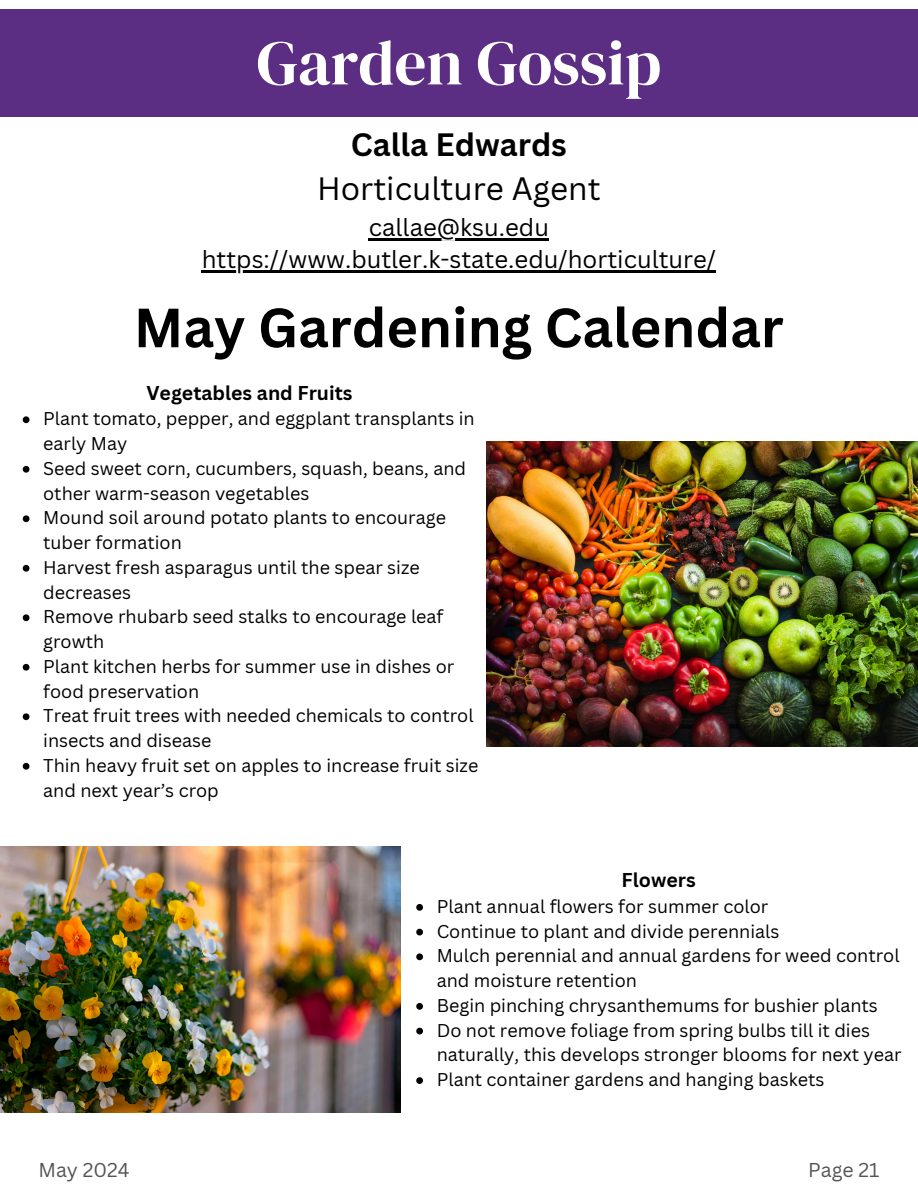
<style>
.page{position:relative;width:918px;height:1188px;background:#fff}
.page>*{position:absolute;margin:0;border:0;box-sizing:border-box;transform-origin:0 0}
.t1{font:63px "DM Serif Display";color:#fff}
.t2{font:700 54px "Canva Sans";color:#000}
.t3{font:31.5px/43.8px "Canva Sans";color:#000;text-align:center}
.t4{font:24px "Canva Sans";color:#000}
.t5{font:700 19.5px "Canva Sans";color:#000}
.t6{font:19.5px "Canva Sans";color:#545454}
.t7{font:18px/24.8px "Canva Sans";color:#000}
.s1{font-weight:700}
</style>
<div class="page">
<div style="left:0;top:9px;width:918px;height:108px;background:#5b2d83"></div>
<img style="left:486px;top:441px;width:432px;height:305px">
<img style="left:0;top:846px;width:400px;height:267px">
<hr style="left:369px;top:238px;width:180px;height:2px;background:#000">
<hr style="left:202px;top:271px;width:514px;height:2px;background:#000">
<svg style="left:416px;top:904px;width:7px;height:7px"></svg>
<svg style="left:416px;top:929px;width:7px;height:6px"></svg>
<svg style="left:416px;top:953px;width:7px;height:7px"></svg>
<svg style="left:416px;top:1003px;width:7px;height:7px"></svg>
<svg style="left:416px;top:1028px;width:7px;height:6px"></svg>
<svg style="left:416px;top:1077px;width:7px;height:7px"></svg>
<svg style="left:23px;top:416px;width:6px;height:7px"></svg>
<svg style="left:23px;top:466px;width:6px;height:7px"></svg>
<svg style="left:23px;top:515px;width:6px;height:7px"></svg>
<svg style="left:23px;top:565px;width:6px;height:7px"></svg>
<svg style="left:23px;top:614px;width:6px;height:7px"></svg>
<svg style="left:23px;top:664px;width:6px;height:7px"></svg>
<svg style="left:23px;top:713px;width:6px;height:7px"></svg>
<svg style="left:23px;top:763px;width:6px;height:7px"></svg>
<h1 class="t1" style="left:257px;top:19px;width:406px">Garden Gossip</h1>
<h4 class="t3" style="left:317px;top:122px;width:285px"><span class="s1">Calla Edwards<br></span>Horticulture Agent</h4>
<p class="t4" style="left:369px;top:210px;width:182px">callae@ksu.edu</p>
<p class="t4" style="left:202px;top:243px;width:516px">https://www.butler.k-state.edu/horticulture/</p>
<p class="t2" style="left:134px;top:290px;width:651px">May Gardening Calendar</p>
<p class="t5" style="left:146px;top:379px;width:208px">Vegetables and Fruits</p>
<p class="t7" style="left:43px;top:406px;width:433px">Plant tomato, pepper, and eggplant transplants in early May</p>
<p class="t7" style="left:43px;top:456px;width:424px">Seed sweet corn, cucumbers, squash, beans, and other warm-season vegetables</p>
<p class="t7" style="left:43px;top:505px;width:404px">Mound soil around potato plants to encourage tuber formation</p>
<p class="t7" style="left:43px;top:555px;width:378px">Harvest fresh asparagus until the spear size decreases</p>
<p class="t7" style="left:43px;top:604px;width:402px">Remove rhubarb seed stalks to encourage leaf growth</p>
<p class="t7" style="left:43px;top:654px;width:437px">Plant kitchen herbs for summer use in dishes or food preservation<br>Treat fruit trees with needed chemicals to control insects and disease<br>Thin heavy fruit set on apples to increase fruit size and next year’s crop</p>
<p class="t5" style="left:622px;top:866px;width:76px">Flowers</p>
<p class="t7" style="left:437px;top:894px;width:333px">Plant annual flowers for summer color</p>
<p class="t7" style="left:437px;top:918px;width:344px">Continue to plant and divide perennials</p>
<p class="t7" style="left:437px;top:943px;width:464px">Mulch perennial and annual gardens for weed control and moisture retention</p>
<p class="t7" style="left:437px;top:993px;width:443px">Begin pinching chrysanthemums for bushier plants</p>
<p class="t7" style="left:437px;top:1017px;width:466px">Do not remove foliage from spring bulbs till it dies naturally, this develops stronger blooms for next year</p>
<h4 class="t7" style="left:437px;top:1067px;width:389px">Plant container gardens and hanging baskets</h4>
<p class="t6" style="left:38px;top:1156px;width:93px">May 2024</p>
<p class="t6" style="left:808px;top:1156px;width:73px">Page 21</p>
</div>
